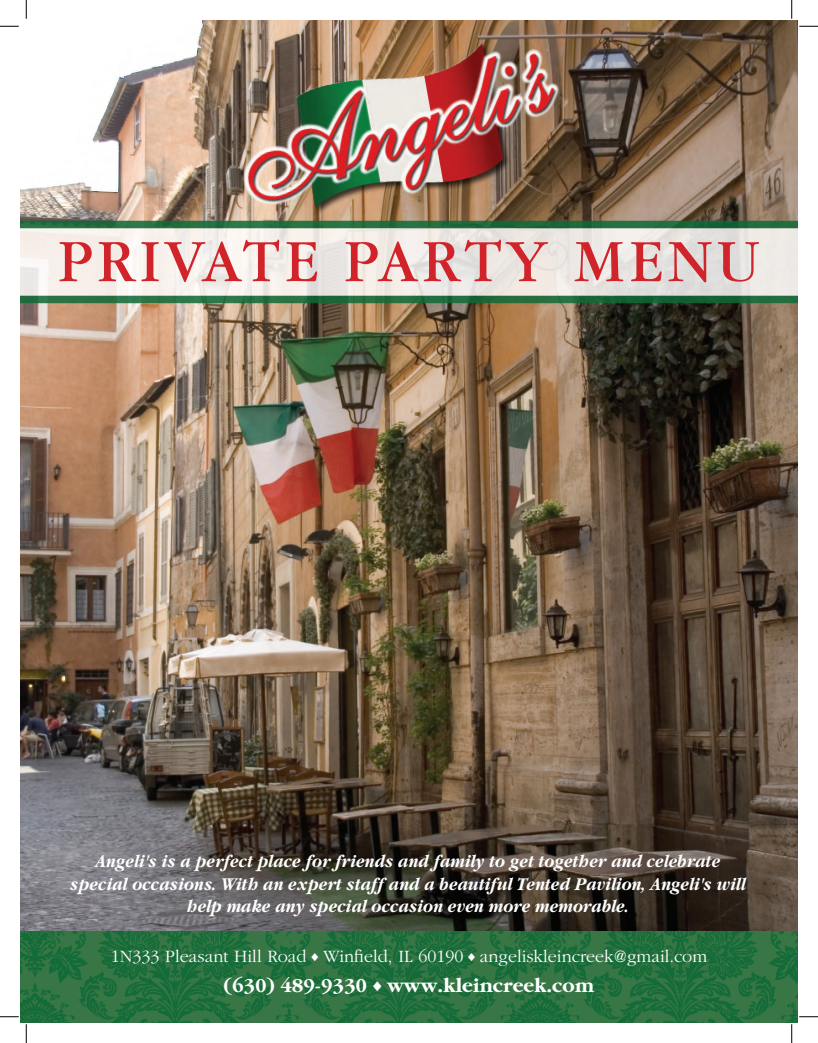
<style>
.page{position:relative;width:818px;height:1043px;background:#fff}
.page>*{position:absolute;margin:0;border:0;box-sizing:border-box;transform-origin:0 0}
.t1{font:62.5px "Garamond";letter-spacing:.08em;color:#d1232a}
.t2{font:700 20.5px "Garamond";color:#fff}
.t3{font:italic 700 18.75px/22.5px "Garamond";color:#fff;text-align:center;scale:.9 1}
.t4{font:300 18px "Garamond";color:#fff}
</style>
<div class="page">
<img style="left:21px;top:21px;width:776px;height:910px">
<img style="left:21px;top:931px;width:776px;height:91px">
<img style="left:218px;top:23px;width:367px;height:198px">
<svg style="left:21px;top:221px;width:776px;height:82px"></svg>
<svg style="left:0;top:25px;width:19px;height:2px"></svg>
<svg style="left:799px;top:25px;width:19px;height:2px"></svg>
<svg style="left:0;top:1016px;width:19px;height:1px"></svg>
<svg style="left:799px;top:1016px;width:19px;height:1px"></svg>
<svg style="left:25px;top:0;width:2px;height:19px"></svg>
<svg style="left:25px;top:1024px;width:2px;height:18px"></svg>
<svg style="left:791px;top:0;width:1px;height:19px"></svg>
<svg style="left:791px;top:1024px;width:1px;height:18px"></svg>
<p class="t1" style="left:58px;top:229px;width:702px">PRIVATE PARTY MENU</p>
<p class="t3" style="left:71px;top:850px;width:752px">Angeli's is a perfect place for friends and family to get together and celebrate special occasions. With an expert staff and a beautiful Tented Pavilion, Angeli's will help make any special occasion even more memorable.</p>
<p class="t4" style="left:111px;top:946px;width:597px">1N333 Pleasant Hill Road ◆ Winfield, IL 60190 ◆ angeliskleincreek@gmail.com</p>
<p class="t2" style="left:224px;top:974px;width:372px">(630) 489-9330 ◆ www.kleincreek.com</p>
</div>
